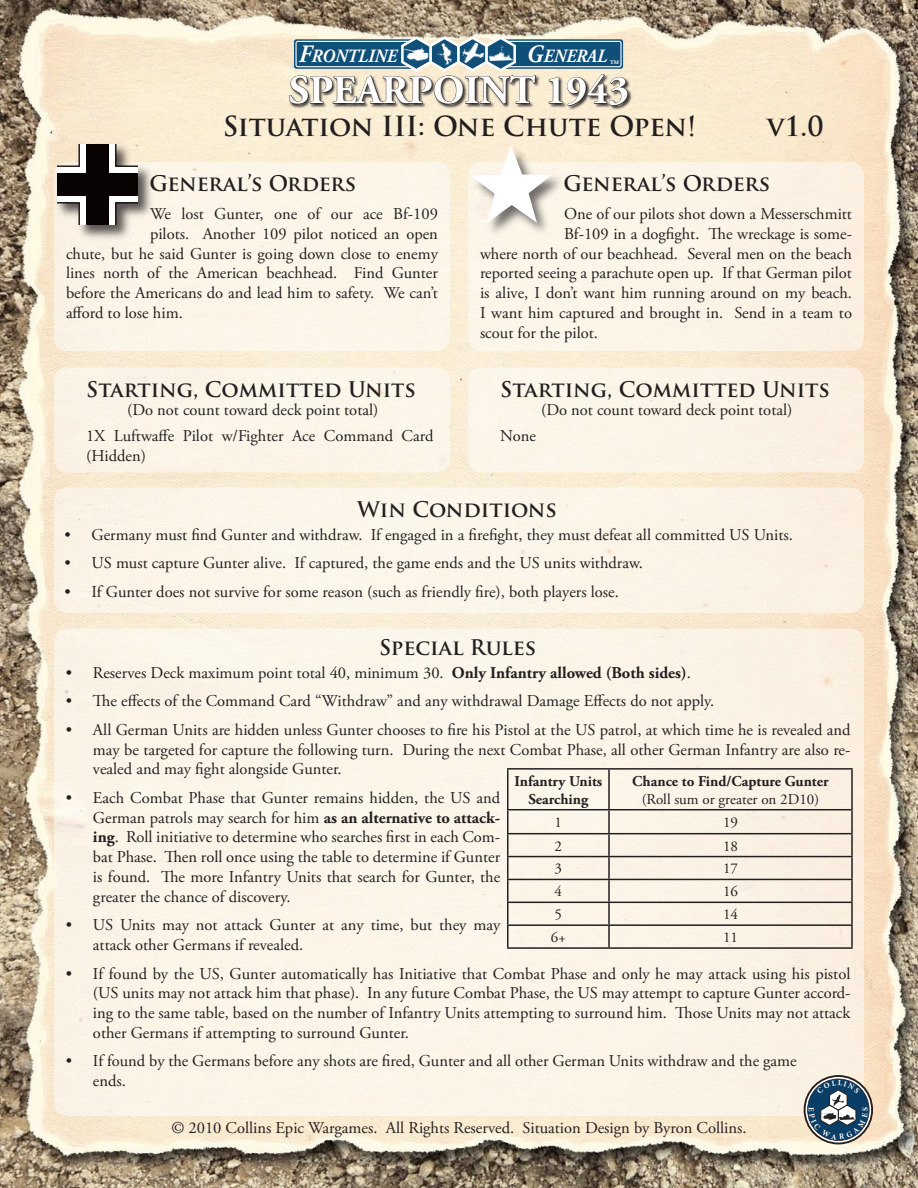
<style>
.page{position:relative;width:918px;height:1188px;background:#fff}
.page>*{position:absolute;margin:0;border:0;box-sizing:border-box;transform-origin:0 0}
.t1{font:700 40.35px "Adobe Garamond Pro";color:#fff}
.t2{font:700 27px "Trajan Pro";color:#231f20}
.t3{font:700 21px "Trajan Pro";color:#231f20}
.t4{font:italic 700 18.75px "Adobe Garamond Pro";color:#fff;scale:.91 1}
.t5{font:16.5px/19.8px "Adobe Garamond Pro";color:#231f20}
.t6{font:700 15px/18px "Adobe Garamond Pro";color:#231f20;text-align:center}
.t7{font:15px "Adobe Garamond Pro";color:#231f20}
.t8{font:700 5.7px "Adobe Garamond Pro";color:#fff}
.s1{font-size:24.9px}
.s2{font-weight:700}
</style>
<div class="page">
<img style="left:0;top:0;width:918px;height:1188px">
<div style="left:289px;top:74px;width:344px;height:37px;background:#231f20;opacity:.85"></div>
<svg style="left:289px;top:36px;width:339px;height:70px;background:#859396"></svg>
<div style="left:54px;top:628px;width:810px;height:488px;background:#fbf4e8;border-radius:14px"></div>
<div style="left:54px;top:162px;width:396px;height:189px;background:#fcf5e9;border-radius:14px"></div>
<div style="left:55px;top:142px;width:99px;height:99px;background:#231f20;opacity:.75"></div>
<svg style="left:57px;top:144px;width:81px;height:81px;background:#706a65"></svg>
<div style="left:468px;top:162px;width:396px;height:189px;background:#fcf4e7;border-radius:14px"></div>
<div style="left:470px;top:145px;width:96px;height:93px;background:#231f20;opacity:.64"></div>
<svg style="left:471px;top:146px;width:81px;height:77px"></svg>
<div style="left:54px;top:368px;width:396px;height:104px;background:#fbf5e8;border-radius:14px"></div>
<div style="left:468px;top:368px;width:396px;height:104px;background:#fbf4e7;border-radius:14px"></div>
<div style="left:54px;top:488px;width:810px;height:125px;background:#fbf5e8;border-radius:14px"></div>
<div style="left:804px;top:1075px;width:69px;height:69px;border:2px solid #231f20;border-radius:50%"></div>
<hr style="left:507px;top:768px;width:102px;height:2px;background:#231f20">
<hr style="left:507px;top:770px;width:1px;height:39px;background:#231f20">
<hr style="left:609px;top:768px;width:244px;height:2px;background:#231f20">
<hr style="left:608px;top:770px;width:2px;height:39px;background:#231f20">
<hr style="left:851px;top:770px;width:2px;height:39px;background:#231f20">
<hr style="left:507px;top:809px;width:102px;height:1px;background:#231f20">
<hr style="left:609px;top:809px;width:244px;height:1px;background:#231f20">
<hr style="left:608px;top:810px;width:2px;height:23px;background:#231f20">
<hr style="left:851px;top:810px;width:2px;height:23px;background:#231f20">
<hr style="left:507px;top:833px;width:102px;height:1px;background:#231f20">
<hr style="left:609px;top:833px;width:244px;height:1px;background:#231f20">
<hr style="left:608px;top:834px;width:2px;height:22px;background:#231f20">
<hr style="left:851px;top:834px;width:2px;height:22px;background:#231f20">
<hr style="left:507px;top:856px;width:102px;height:1px;background:#231f20">
<hr style="left:609px;top:856px;width:244px;height:1px;background:#231f20">
<hr style="left:608px;top:857px;width:2px;height:22px;background:#231f20">
<hr style="left:851px;top:857px;width:2px;height:22px;background:#231f20">
<hr style="left:507px;top:879px;width:102px;height:1px;background:#231f20">
<hr style="left:609px;top:879px;width:244px;height:1px;background:#231f20">
<hr style="left:608px;top:880px;width:2px;height:22px;background:#231f20">
<hr style="left:851px;top:880px;width:2px;height:22px;background:#231f20">
<hr style="left:507px;top:902px;width:102px;height:1px;background:#231f20">
<hr style="left:609px;top:902px;width:244px;height:1px;background:#231f20">
<hr style="left:608px;top:903px;width:2px;height:21px;background:#231f20">
<hr style="left:851px;top:903px;width:2px;height:21px;background:#231f20">
<hr style="left:507px;top:924px;width:102px;height:2px;background:#231f20">
<svg style="left:507px;top:810px;width:1px;height:137px"></svg>
<hr style="left:609px;top:924px;width:244px;height:2px;background:#231f20">
<hr style="left:608px;top:926px;width:2px;height:21px;background:#231f20">
<hr style="left:851px;top:926px;width:2px;height:21px;background:#231f20">
<hr style="left:507px;top:947px;width:102px;height:2px;background:#231f20">
<hr style="left:609px;top:947px;width:244px;height:2px;background:#231f20">
<svg style="left:807px;top:1079px;width:62px;height:62px;background:#587184"></svg>
<p class="t4" style="left:299px;top:45px;width:109px"><span class="s1">F</span>RONTLINE</p>
<p class="t4" style="left:526px;top:45px;width:90px"><span class="s1">G</span>ENERAL</p>
<p class="t8" style="left:610px;top:59px;width:10px">TM</p>
<h1 class="t1" style="left:289px;top:67px;width:342px">SPEARPOINT 1943</h1>
<h2 class="t2" style="left:223px;top:109px;width:475px">Situation III: One Chute Open!</h2>
<p class="t3" style="left:563px;top:171px;width:208px">General’s Orders</p>
<p class="t5" style="left:150px;top:204px;width:290px">We lost Gunter, one of our ace Bf-109</p>
<p class="t5" style="left:150px;top:224px;width:289px">pilots. Another 109 pilot noticed an open</p>
<p class="t5" style="left:66px;top:244px;width:373px">chute, but he said Gunter is going down close to enemy</p>
<p class="t5" style="left:66px;top:264px;width:374px">lines north of the American beachhead. Find Gunter</p>
<p class="t5" style="left:66px;top:284px;width:374px">before the Americans do and lead him to safety. We can’t</p>
<p class="t5" style="left:66px;top:303px;width:118px">afford to lose him.</p>
<h2 class="t2" style="left:767px;top:109px;width:58px">v1.0</h2>
<p class="t3" style="left:149px;top:171px;width:208px">General’s Orders</p>
<p class="t5" style="left:564px;top:204px;width:290px">One of our pilots shot down a Messerschmitt</p>
<p class="t5" style="left:564px;top:224px;width:290px">Bf-109 in a dogfight. The wreckage is some-</p>
<p class="t5" style="left:480px;top:244px;width:374px">where north of our beachhead. Several men on the beach</p>
<p class="t5" style="left:480px;top:264px;width:374px">reported seeing a parachute open up. If that German pilot</p>
<p class="t5" style="left:480px;top:284px;width:374px">is alive, I don’t want him running around on my beach.</p>
<p class="t5" style="left:480px;top:303px;width:374px">I want him captured and brought in. Send in a team to</p>
<p class="t5" style="left:480px;top:323px;width:120px">scout for the pilot.</p>
<p class="t3" style="left:500px;top:376px;width:331px">Starting, Committed Units</p>
<p class="t5" style="left:541px;top:401px;width:253px">(Do not count toward deck point total)</p>
<p class="t5" style="left:500px;top:426px;width:37px">None</p>
<p class="t3" style="left:86px;top:376px;width:331px">Starting, Committed Units</p>
<p class="t5" style="left:86px;top:398px;width:349px;line-height:25.5px;text-indent:41px">(Do not count toward deck point total)<br>1X Luftwaffe Pilot w/Fighter Ace Command Card</p>
<p class="t5" style="left:86px;top:446px;width:61px">(Hidden)</p>
<p class="t3" style="left:357px;top:496px;width:201px">Win Conditions</p>
<p class="t5" style="left:91px;top:521px;width:703px;line-height:28.5px">Germany must find Gunter and withdraw. If engaged in a firefight, they must defeat all committed US Units.<br>US must capture Gunter alive. If captured, the game ends and the US units withdraw.<br>If Gunter does not survive for some reason (such as friendly fire), both players lose.</p>
<p class="t5" style="left:64px;top:521px;width:8px;line-height:28.5px;text-align:justify">• • •</p>
<p class="t5" style="left:66px;top:659px;width:8px;line-height:28.5px;text-align:justify">• • •</p>
<p class="t5" style="left:66px;top:788px;width:8px">•</p>
<p class="t5" style="left:66px;top:916px;width:8px">•</p>
<p class="t5" style="left:66px;top:964px;width:8px">•</p>
<p class="t5" style="left:66px;top:1052px;width:8px">•</p>
<p class="t3" style="left:379px;top:634px;width:159px">Special Rules</p>
<p class="t5" style="left:93px;top:659px;width:759px;line-height:28.5px">Reserves Deck maximum point total 40, minimum 30. <span class="s2">Only Infantry allowed (Both sides)</span>.<br>The effects of the Command Card “Withdraw” and any withdrawal Damage Effects do not apply.<br>All German Units are hidden unless Gunter chooses to fire his Pistol at the US patrol, at which time he is revealed and</p>
<p class="t5" style="left:93px;top:740px;width:759px">may be targeted for capture the following turn. During the next Combat Phase, all other German Infantry are also re&shy;vealed and may fight alongside Gunter.</p>
<p class="t5" style="left:93px;top:788px;width:409px;text-align:justify">Each Combat Phase that Gunter remains hidden, the US and German patrols may search for him <span class="s2">as an alternative to attack&shy;ing</span>. Roll initiative to determine who searches first in each Com&shy;bat Phase. Then roll once using the table to determine if Gunter is found. The more Infantry Units that search for Gunter, the greater the chance of discovery.</p>
<p class="t5" style="left:93px;top:916px;width:409px">US Units may not attack Gunter at any time, but they may attack other Germans if revealed.</p>
<p class="t5" style="left:93px;top:964px;width:759px;text-align:justify">If found by the US, Gunter automatically has Initiative that Combat Phase and only he may attack using his pistol (US units may not attack him that phase). In any future Combat Phase, the US may attempt to capture Gunter accord&shy;ing to the same table, based on the number of Infantry Units attempting to surround him. Those Units may not attack other Germans if attempting to surround Gunter.</p>
<p class="t5" style="left:93px;top:1052px;width:705px">If found by the Germans before any shots are fired, Gunter and all other German Units withdraw and the game ends.</p>
<p class="t6" style="left:515px;top:772px;width:89px">Infantry Units<br>Searching</p>
<p class="t6" style="left:632px;top:772px;width:198px">Chance to Find/Capture Gunter</p>
<p class="t7" style="left:642px;top:790px;width:179px">(Roll sum or greater on 2D10)</p>
<p class="t7" style="left:555px;top:813px;width:9px">1</p>
<p class="t7" style="left:723px;top:813px;width:16px">19</p>
<p class="t7" style="left:555px;top:837px;width:9px">2</p>
<p class="t7" style="left:723px;top:837px;width:16px">18</p>
<p class="t7" style="left:555px;top:860px;width:9px">3</p>
<p class="t7" style="left:723px;top:860px;width:16px">17</p>
<p class="t7" style="left:555px;top:883px;width:9px">4</p>
<p class="t7" style="left:723px;top:883px;width:16px">16</p>
<p class="t7" style="left:555px;top:905px;width:9px">5</p>
<p class="t7" style="left:723px;top:905px;width:16px">14</p>
<p class="t7" style="left:551px;top:928px;width:16px">6+</p>
<p class="t7" style="left:723px;top:928px;width:16px">11</p>
<p class="t5" style="left:171px;top:1119px;width:577px">© 2010 Collins Epic Wargames. All Rights Reserved. Situation Design by Byron Collins.</p>
</div>
